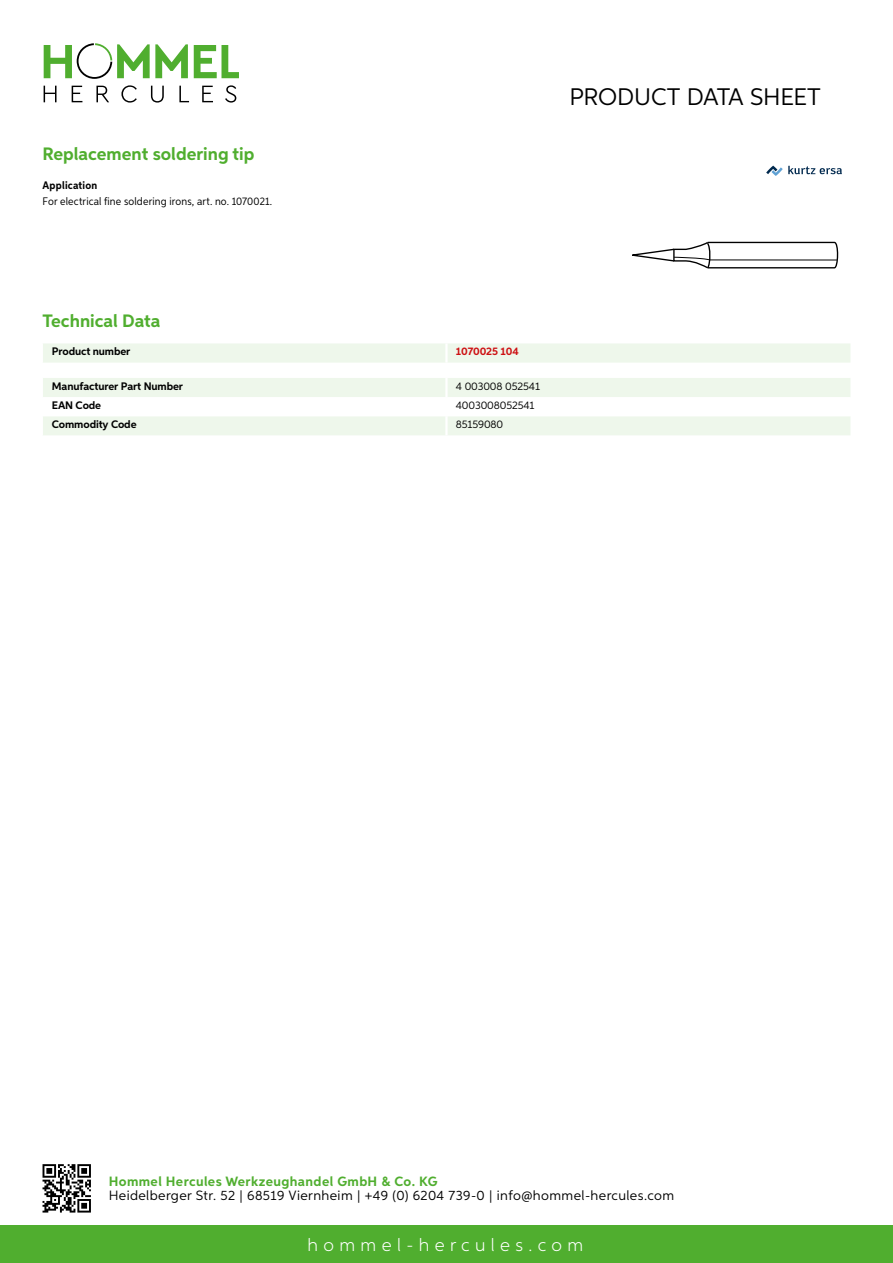
<style>
.page{position:relative;width:893px;height:1263px;background:#fff}
.page>*{position:absolute;margin:0;border:0;box-sizing:border-box;transform-origin:0 0}
.t1{font:24px "Aspira";letter-spacing:-.01em;color:#000}
.t2{font:700 18px "Aspira";color:#50ae2f}
.t3{font:300 18px "Aspira";letter-spacing:.3em;color:#fff}
.t4{font:13.5px "Aspira";letter-spacing:.03em;color:#000}
.t5{font:700 13.5px "Aspira";letter-spacing:.03em;color:#50ae2f}
.t6{font:700 10.95px "Aspira";letter-spacing:-.01em;color:#000}
.t7{font:10.95px "Aspira Nar";letter-spacing:.015em;color:#000}
.t8{font:10.95px "Aspira";letter-spacing:-.01em;color:#000}
.t9{font:700 10.95px "Aspira Nar";letter-spacing:.02em;color:#000}
.t10{font:700 10.95px "Aspira";letter-spacing:-.01em;color:#cd1013}
</style>
<div class="page">
<div style="left:0;top:1226px;width:893px;height:37px;background:#50ae2f"></div>
<svg style="left:43px;top:1164px;width:48px;height:48px"></svg>
<svg style="left:194px;top:45px;width:45px;height:33px"></svg>
<svg style="left:44px;top:43px;width:144px;height:36px"></svg>
<svg style="left:44px;top:86px;width:13px;height:16px"></svg>
<svg style="left:72px;top:86px;width:10px;height:16px"></svg>
<svg style="left:96px;top:86px;width:13px;height:16px"></svg>
<svg style="left:121px;top:85px;width:16px;height:18px"></svg>
<svg style="left:151px;top:86px;width:13px;height:17px"></svg>
<svg style="left:179px;top:86px;width:10px;height:16px"></svg>
<svg style="left:202px;top:86px;width:11px;height:16px"></svg>
<svg style="left:225px;top:85px;width:11px;height:18px"></svg>
<div style="left:43px;top:343px;width:807px;height:20px;background:#eef7eb"></div>
<hr style="left:445px;top:343px;width:3px;height:20px;background:#fff">
<svg style="left:43px;top:378px;width:807px;height:57px"></svg>
<hr style="left:445px;top:416px;width:3px;height:19px;background:#fff">
<svg style="left:632px;top:241px;width:207px;height:28px"></svg>
<svg style="left:766px;top:166px;width:76px;height:10px"></svg>
<h2 class="t2" style="left:43px;top:142px;width:214px">Replacement soldering tip</h2>
<p class="t9" style="left:43px;top:179px;width:56px">Application</p>
<p class="t7" style="left:43px;top:194px;width:231px">For electrical fine soldering irons, art. no. 1070021.</p>
<h1 class="t1" style="left:569px;top:82px;width:253px">Product data sh eet</h1>
<h2 class="t2" style="left:43px;top:309px;width:120px">Technical Data</h2>
<p class="t6" style="left:52px;top:345px;width:80px">Product number</p>
<p class="t10" style="left:456px;top:345px;width:64px">1070025 104</p>
<p class="t6" style="left:52px;top:379px;width:133px">Manufacturer Part Number</p>
<p class="t8" style="left:456px;top:379px;width:86px">4 003008 052541</p>
<p class="t6" style="left:52px;top:399px;width:51px">EAN Code</p>
<p class="t8" style="left:456px;top:399px;width:80px">4003008052541</p>
<p class="t6" style="left:52px;top:418px;width:86px">Commodity Code</p>
<p class="t8" style="left:456px;top:418px;width:49px">85159080</p>
<p class="t5" style="left:109px;top:1172px;width:330px">Hommel Hercules Werkzeughandel GmbH &amp; Co. KG</p>
<p class="t4" style="left:109px;top:1187px;width:567px">Heidelberger Str. 52 | 68519 Viernheim | +49 (0) 6204 739-0 | info@hommel-hercules.com</p>
<h2 class="t3" style="left:307px;top:1234px;width:277px">hommel-hercules.com</h2>
</div>
